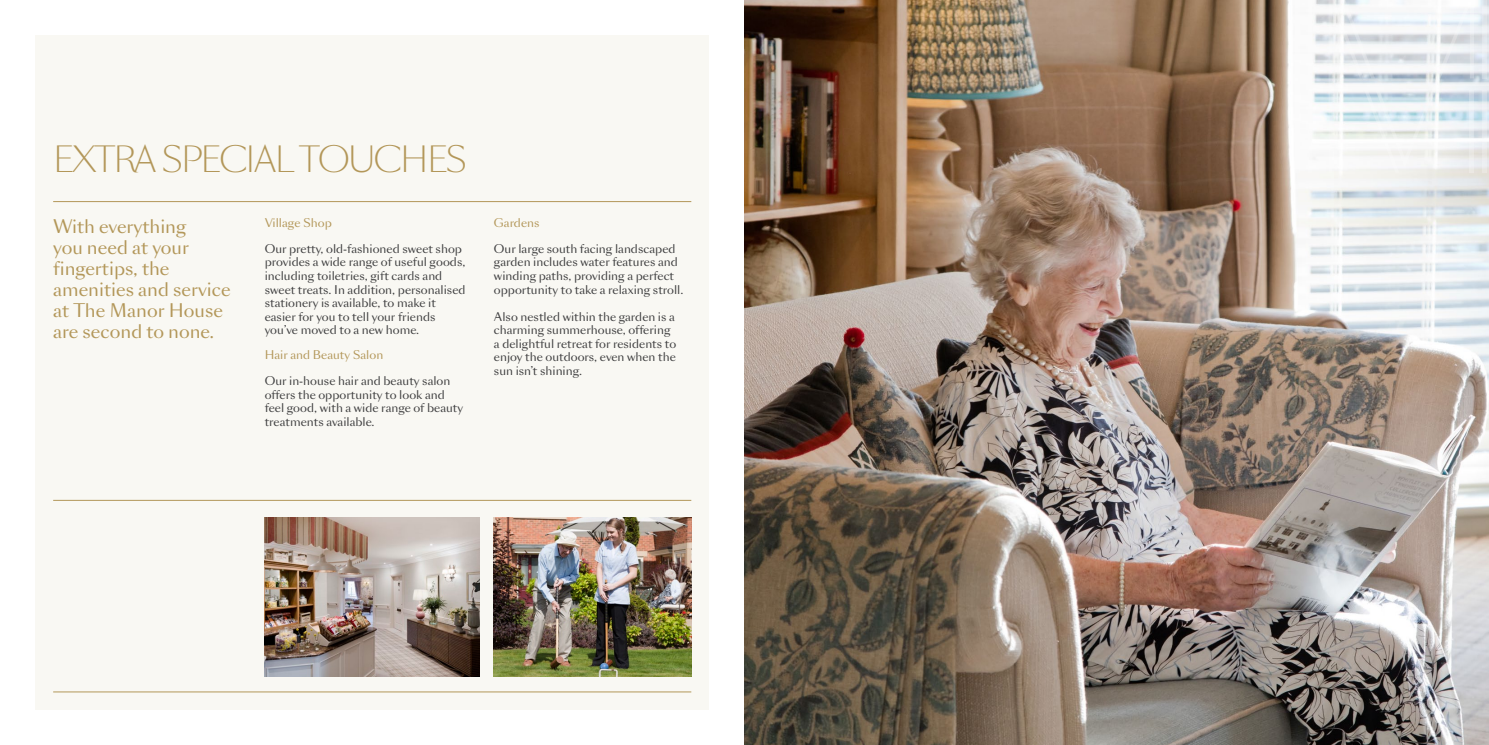
<style>
.page{position:relative;width:1489px;height:745px;background:#fff}
.page>*{position:absolute;margin:0;border:0;box-sizing:border-box;transform-origin:0 0}
.t1{font:300 33.75px "Sang Bleu Sans";letter-spacing:-.04em;color:#b39759}
.t2{font:17.5px/21px "Sang Bleu Sans";color:#b39759}
.t3{font:11.25px/13.5px "Sang Bleu Sans";color:#3e3e3f}
.t4{font:11.25px "Sang Bleu Sans";color:#b39759}
</style>
<div class="page">
<div style="left:35px;top:35px;width:674px;height:674px;background:#f9f8f3"></div>
<img style="left:494px;top:517px;width:197px;height:159px">
<hr style="left:53px;top:201px;width:638px;height:1px;background:#b39759">
<img style="left:744px;top:0;width:744px;height:744px">
<hr style="left:53px;top:691px;width:638px;height:1px;background:#b39759">
<img style="left:265px;top:517px;width:215px;height:159px">
<hr style="left:53px;top:500px;width:638px;height:1px;background:#b39759">
<hr style="left:1295px;top:0;width:4px;height:172px;background:#fff">
<svg style="left:1307px;top:0;width:181px;height:172px"></svg>
<p class="t1" style="left:53px;top:138px;width:415px">EXTRA SPECIAL TOUCHES</p>
<p class="t2" style="left:53px;top:215px;width:179px">With everything<br>you need at your fingertips, the amenities and service at The Manor House are second to none.</p>
<p class="t4" style="left:265px;top:215px;width:69px">Village Shop</p>
<p class="t3" style="left:265px;top:242px;width:202px">Our pretty, old-fashioned sweet shop provides a wide range of useful goods, including toiletries, gift cards and sweet treats. In addition, personalised stationery is available, to make it easier for you to tell your friends you’ve moved to a new home.</p>
<p class="t4" style="left:265px;top:347px;width:120px">Hair and Beauty Salon</p>
<p class="t3" style="left:265px;top:374px;width:200px">Our in-house hair and beauty salon offers the opportunity to look and feel good, with a wide range of beauty treatments available.</p>
<p class="t4" style="left:494px;top:215px;width:47px">Gardens</p>
<p class="t3" style="left:494px;top:242px;width:191px">Our large south facing landscaped garden includes water features and winding paths, providing a perfect opportunity to take a relaxing stroll.</p>
<p class="t3" style="left:494px;top:309px;width:184px">Also nestled within the garden is a charming summerhouse, offering a delightful retreat for residents to enjoy the outdoors, even when the sun isn’t shining.</p>
</div>
